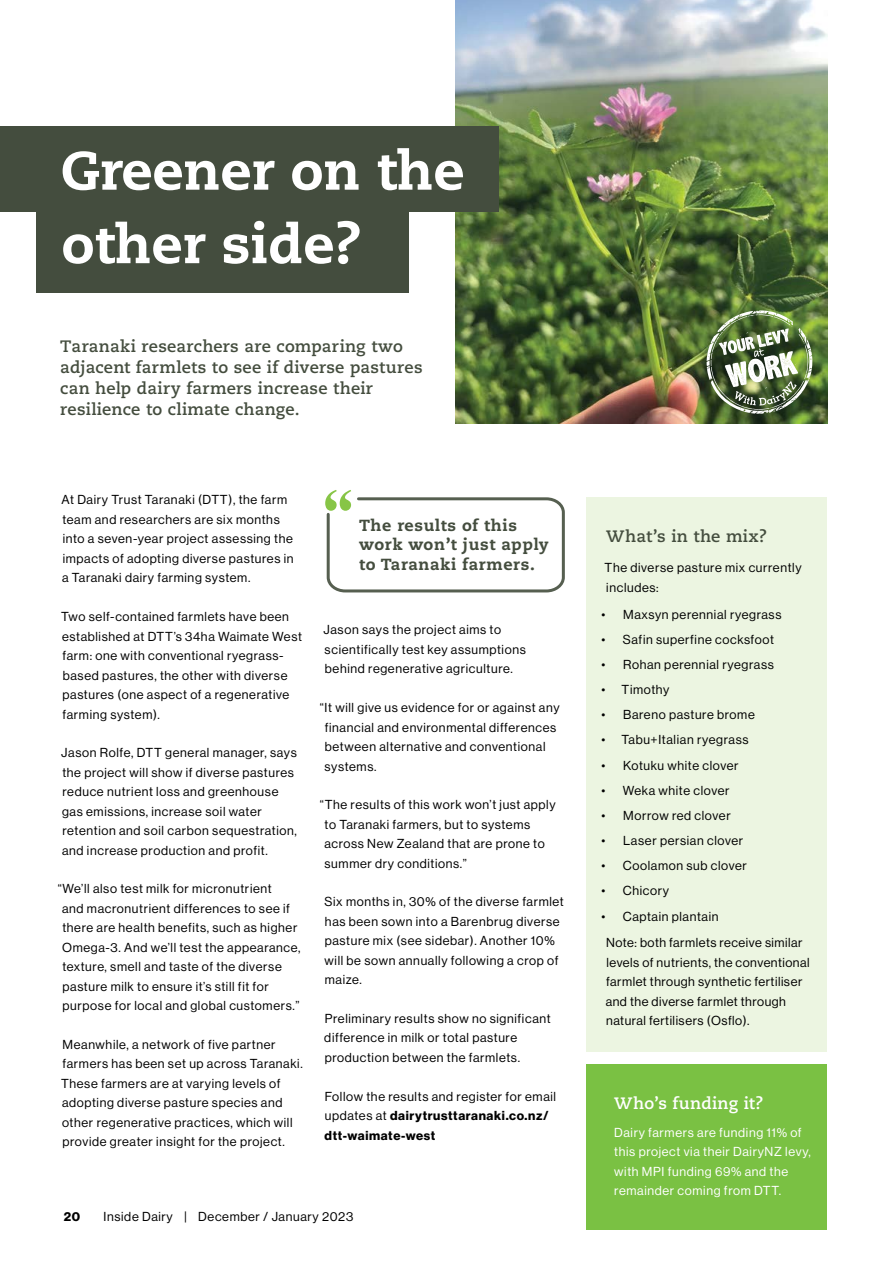
<style>
.page{position:relative;width:893px;height:1263px;background:#fff}
.page>*{position:absolute;margin:0;border:0;box-sizing:border-box;transform-origin:0 0}
.t1{font:800 54px/73.5px "Caecilia LT Std";color:#fff}
.t2{font:700 16.5px/21px "Caecilia LT Std";letter-spacing:.015em;color:#444d3e}
.t3{font:700 16.5px "Caecilia LT Std";letter-spacing:.015em;color:#fff}
.t4{font:800 16.05px/19.5px "Caecilia LT Std";letter-spacing:.04em;color:#444d3e}
.t5{font:12.75px/19.5px "N Haas Grotesk DS Pro 55 Rg";letter-spacing:.05em;color:#000}
.t6{font:12.75px/19.5px "N Haas Grotesk DS Pro 55 Rg";letter-spacing:.05em;color:#fff}
.t7{font:12.75px/19.5px "N Haas Grotesk DS Pro 75 Bd";letter-spacing:.05em;color:#000}
.s1{font-family:"N Haas Grotesk DS Pro 55 Rg"}
</style>
<div class="page">
<div style="left:586px;top:497px;width:241px;height:555px;background:#ecf5e1"></div>
<img style="left:455px;top:0;width:372px;height:423px">
<div style="left:0;top:126px;width:498px;height:85px;background:#444d3e"></div>
<div style="left:36px;top:208px;width:372px;height:85px;background:#444d3e"></div>
<div style="left:586px;top:1064px;width:241px;height:166px;background:#7ac143"></div>
<svg style="left:325px;top:490px;width:240px;height:103px"></svg>
<img style="left:707px;top:310px;width:105px;height:104px">
<h1 class="t1" style="left:61px;top:134px;width:405px">Greener on the other side?</h1>
<p class="t2" style="left:60px;top:336px;width:364px">Taranaki researchers are comparing two adjacent farmlets to see if diverse pastures can help dairy farmers increase their resilience to climate change.</p>
<p class="t5" style="left:62px;top:490px;width:233px">At Dairy Trust Taranaki (DTT), the farm team and researchers are six months into a seven-year project assessing the impacts of adopting diverse pastures in a Taranaki dairy farming system.</p>
<p class="t5" style="left:61px;top:607px;width:242px">Two self-contained farmlets have been established at DTT’s 34ha Waimate West farm: one with conventional ryegrass&shy;based pastures, the other with diverse pastures (one aspect of a regenerative farming system).</p>
<p class="t5" style="left:61px;top:743px;width:237px">Jason Rolfe, DTT general manager, says the project will show if diverse pastures reduce nutrient loss and greenhouse gas emissions, increase soil water retention and soil carbon sequestration, and increase production and profit.</p>
<p class="t5" style="left:62px;top:879px;width:240px;text-indent:-4px">“We’ll also test milk for micronutrient<br>and macronutrient differences to see if there are health benefits, such as higher Omega-3. And we’ll test the appearance, texture, smell and taste of the diverse pasture milk to ensure it’s still fit for purpose for local and global customers.”</p>
<p class="t5" style="left:61px;top:1035px;width:243px">Meanwhile, a network of five partner farmers has been set up across Taranaki.<br>These farmers are at varying levels of adopting diverse pasture species and other regenerative practices, which will provide greater insight for the project.</p>
<p class="t4" style="left:359px;top:516px;width:191px">The results of this work won’t just apply to Taranaki farmers.</p>
<p class="t5" style="left:323px;top:620px;width:204px">Jason says the project aims to scientifically test key assumptions behind regenerative agriculture.</p>
<p class="t5" style="left:325px;top:698px;width:236px;text-indent:-5px">“It will give us evidence for or against any financial and environmental differences between alternative and conventional systems.</p>
<p class="t5" style="left:324px;top:795px;width:233px;text-indent:-4px">“The results of this work won’t just apply to Taranaki farmers, but to systems across New Zealand that are prone to summer dry conditions.”</p>
<p class="t5" style="left:325px;top:892px;width:241px">Six months in, 30% of the diverse farmlet has been sown into a Barenbrug diverse pasture mix (see sidebar). Another 10% will be sown annually following a crop of maize.</p>
<p class="t5" style="left:324px;top:1009px;width:228px">Preliminary results show no significant difference in milk or total pasture production between the farmlets.</p>
<p class="t5" style="left:325px;top:1086px;width:233px">Follow the results and register for email</p>
<p class="t7" style="left:325px;top:1106px;width:226px"><span class="s1">updates at</span> dairytrusttaranaki.co.nz/ dtt-waimate-west</p>
<p class="t7" style="left:64px;top:1207px;width:18px">20</p>
<p class="t5" style="left:104px;top:1206px;width:251px">Inside Dairy | December / January 2023</p>
<p class="t2" style="left:606px;top:526px;width:162px">What’s in the mix?</p>
<p class="t5" style="left:605px;top:558px;width:198px">The diverse pasture mix currently includes:</p>
<p class="t5" style="left:602px;top:605px;width:181px">• Maxsyn perennial ryegrass</p>
<p class="t5" style="left:602px;top:630px;width:174px">• Safin superfine cocksfoot</p>
<p class="t5" style="left:602px;top:655px;width:174px">• Rohan perennial ryegrass</p>
<p class="t5" style="left:602px;top:680px;width:69px">• Timothy</p>
<p class="t5" style="left:602px;top:705px;width:155px">• Bareno pasture brome</p>
<p class="t5" style="left:602px;top:730px;width:148px">• Tabu+Italian ryegrass</p>
<p class="t5" style="left:602px;top:755px;width:138px">• Kotuku white clover</p>
<p class="t5" style="left:602px;top:780px;width:129px">• Weka white clover</p>
<p class="t5" style="left:602px;top:806px;width:131px">• Morrow red clover</p>
<p class="t5" style="left:602px;top:831px;width:143px">• Laser persian clover</p>
<p class="t5" style="left:602px;top:856px;width:147px">• Coolamon sub clover</p>
<p class="t5" style="left:602px;top:881px;width:69px">• Chicory</p>
<p class="t5" style="left:606px;top:904px;width:198px;line-height:26px;text-indent:-5px">• Captain plantain<br>Note: both farmlets receive similar</p>
<p class="t5" style="left:606px;top:952px;width:206px">levels of nutrients, the conventional farmlet through synthetic fertiliser and the diverse farmlet through natural fertilisers (Osflo).</p>
<p class="t3" style="left:614px;top:1093px;width:150px">Who’s funding it?</p>
<p class="t6" style="left:614px;top:1122px;width:198px">Dairy farmers are funding 11% of this project via their DairyNZ levy, with MPI funding 69% and the remainder coming from DTT.</p>
</div>
